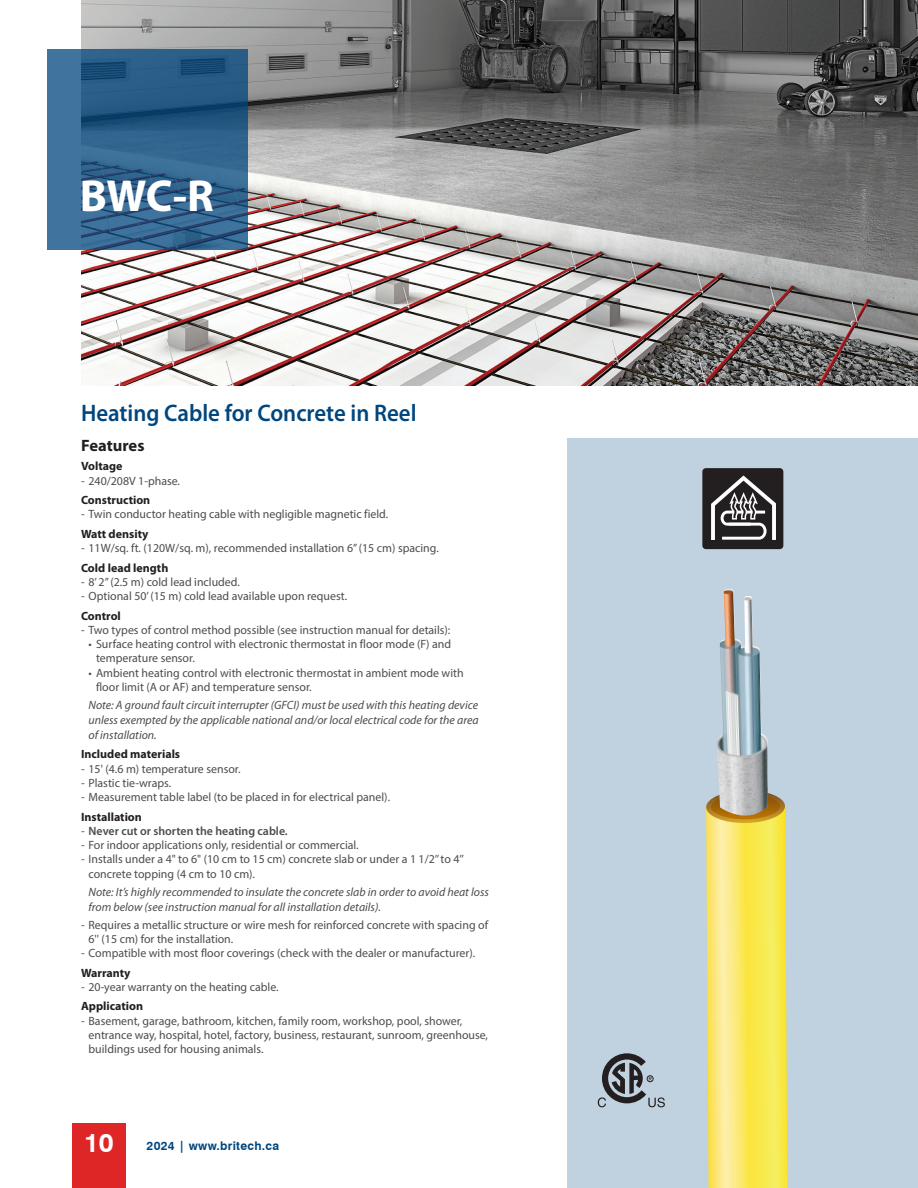
<style>
.page{position:relative;width:918px;height:1188px;background:#fff}
.page>*{position:absolute;margin:0;border:0;box-sizing:border-box;transform-origin:0 0}
.t1{font:700 45px "Myriad Pro";color:#fff}
.t2{font:700 26.25px "Swiss 721 BT";color:#fff}
.t3{font:600 24px "Myriad Pro";color:#00467e;scale:.95 1}
.t4{font:700 16.5px "Myriad Pro";color:#231f20}
.t5{font:12px/14.2px "Myriad Pro";color:#4b4c4d}
.t6{font:italic 12px/15px "Myriad Pro";color:#4b4c4d;text-align:justify}
.t7{font:700 12px "Myriad Pro";color:#231f20}
.t8{font:600 12px "Myriad Pro";color:#4b4c4d}
.t9{font:700 12px "Swiss 721 BT";letter-spacing:.025em;color:#00467e}
.s1{font-weight:400}
</style>
<div class="page">
<div style="left:72px;top:1123px;width:54px;height:65px;background:#df2626"></div>
<div style="left:568px;top:438px;width:350px;height:750px;background:#c0d1df"></div>
<img style="left:81px;top:0;width:837px;height:386px">
<svg style="left:47px;top:49px;width:201px;height:200px"></svg>
<svg style="left:706px;top:793px;width:81px;height:395px"></svg>
<img style="left:716px;top:589px;width:54px;height:238px">
<div style="left:702px;top:468px;width:81px;height:81px;background:#231f20;border-radius:4px"></div>
<svg style="left:711px;top:476px;width:65px;height:64px"></svg>
<svg style="left:598px;top:1053px;width:67px;height:54px"></svg>
<div style="left:647px;top:1075px;width:6px;height:7px;border:1px solid #231f20;border-radius:50%"></div>
<h1 class="t1" style="left:80px;top:170px;width:136px">BWC-R</h1>
<h3 class="t3" style="left:81px;top:400px;width:355px">Heating Cable for Concrete in Reel</h3>
<h3 class="t4" style="left:81px;top:436px;width:65px">Features</h3>
<p class="t7" style="left:81px;top:460px;width:43px">Voltage</p>
<p class="t5" style="left:81px;top:473px;width:101px">- 240/208V 1-phase.</p>
<p class="t7" style="left:81px;top:493px;width:71px">Construction</p>
<p class="t5" style="left:81px;top:507px;width:309px">- Twin conductor heating cable with negligible magnetic field.</p>
<p class="t7" style="left:81px;top:527px;width:69px">Watt density</p>
<p class="t5" style="left:81px;top:541px;width:359px">- 11W/sq. ft. (120W/sq. m), recommended installation 6’’ (15 cm) spacing.</p>
<p class="t7" style="left:81px;top:561px;width:89px">Cold lead length</p>
<p class="t5" style="left:81px;top:575px;width:160px">- 8’ 2’’ (2.5 m) cold lead included.</p>
<p class="t5" style="left:81px;top:589px;width:268px">- Optional 50’ (15 m) cold lead available upon request.</p>
<p class="t7" style="left:81px;top:609px;width:41px">Control</p>
<p class="t5" style="left:81px;top:623px;width:371px">- Two types of control method possible (see instruction manual for details):</p>
<p class="t5" style="left:96px;top:637px;width:357px;text-indent:-7px">• Surface heating control with electronic thermostat in floor mode (F) and temperature sensor.</p>
<p class="t5" style="left:96px;top:665px;width:369px;text-indent:-7px">• Ambient heating control with electronic thermostat in ambient mode with floor limit (A or AF) and temperature sensor.</p>
<p class="t6" style="left:89px;top:698px;width:392px">Note: A ground fault circuit interrupter (GFCI) must be used with this heating device unless exempted by the applicable national and/or local electrical code for the area of installation.</p>
<p class="t7" style="left:81px;top:748px;width:101px">Included materials</p>
<p class="t5" style="left:81px;top:761px;width:161px">- 15' (4.6 m) temperature sensor.</p>
<p class="t5" style="left:81px;top:776px;width:92px">- Plastic tie-wraps.</p>
<p class="t5" style="left:81px;top:790px;width:311px">- Measurement table label (to be placed in for electrical panel).</p>
<p class="t7" style="left:81px;top:810px;width:62px">Installation</p>
<p class="t8" style="left:81px;top:824px;width:208px"><span class="s1">-</span> Never cut or shorten the heating cable.</p>
<p class="t5" style="left:81px;top:838px;width:279px">- For indoor applications only, residential or commercial.</p>
<p class="t5" style="left:89px;top:852px;width:377px;text-indent:-7px">- Installs under a 4" to 6" (10 cm to 15 cm) concrete slab or under a 1 1/2’’ to 4’’ concrete topping (4 cm to 10 cm).</p>
<p class="t6" style="left:89px;top:884px;width:402px">Note: It’s highly recommended to insulate the concrete slab in order to avoid heat loss from below (see instruction manual for all installation details).</p>
<p class="t5" style="left:89px;top:917px;width:401px;text-indent:-7px">- Requires a metallic structure or wire mesh for reinforced concrete with spacing of<br>6'' (15 cm) for the installation.</p>
<p class="t5" style="left:81px;top:946px;width:396px">- Compatible with most floor coverings (check with the dealer or manufacturer).</p>
<p class="t7" style="left:81px;top:966px;width:51px">Warranty</p>
<p class="t5" style="left:81px;top:980px;width:199px">- 20-year warranty on the heating cable.</p>
<p class="t7" style="left:81px;top:1000px;width:64px">Application</p>
<p class="t5" style="left:89px;top:1013px;width:401px;text-indent:-7px">- Basement, garage, bathroom, kitchen, family room, workshop, pool, shower, entrance way, hospital, hotel, factory, business, restaurant, sunroom, greenhouse, buildings used for housing animals.</p>
<h2 class="t2" style="left:84px;top:1127px;width:31px">10</h2>
<p class="t9" style="left:147px;top:1139px;width:134px">2024 | www.britech.ca</p>
</div>
